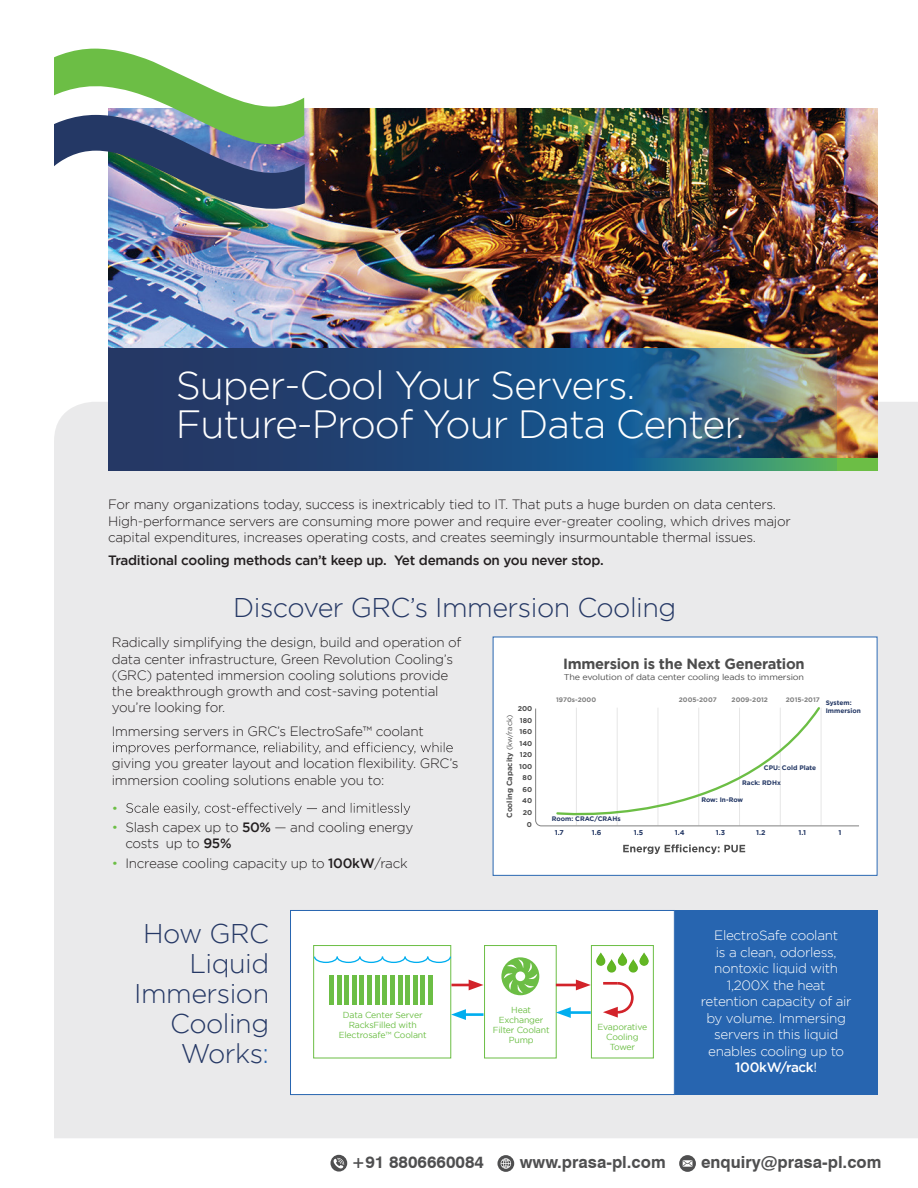
<style>
.page{position:relative;width:918px;height:1188px;background:#fff}
.page>*{position:absolute;margin:0;border:0;box-sizing:border-box;transform-origin:0 0}
.t1{font:300 39.3px/39.3px "Gotham";letter-spacing:-.025em;color:#fff}
.t2{font:300 27px/30px "Gotham";letter-spacing:-.02em;color:#253865;text-align:right}
.t3{font:700 16.8px "Swiss 721 BT";color:#4f4f50}
.t4{font:700 14.7px "Gotham";letter-spacing:-.02em;color:#4d4d4d}
.t5{font:300 13.5px/16.2px "Gotham";letter-spacing:-.02em;color:#231f20}
.t6{font:300 13.5px/16.5px "Gotham";letter-spacing:-.025em;color:#fff;text-align:center}
.t7{font:500 13.5px "Gotham";letter-spacing:-.02em;color:#231f20}
.t8{font:300 13.5px "Gotham";color:#6cbe45}
.t9{font:8.7px/10.1px "Gotham";letter-spacing:-.02em;color:#6cbe45;text-align:center}
.t10{font:8.4px "Gotham";letter-spacing:-.02em;color:#4d4d4d;scale:1.07 1}
.t11{font:700 7.5px "Gotham";color:#4d4d4d}
.t12{font:700 7.05px/11.6px "Gotham";color:#4d4d4d;text-align:right}
.t13{font:700 7.05px "Gotham";color:#233764}
.t14{font:700 6.6px/7.8px "Gotham";color:#233764}
.t15{font:700 6.6px "Gotham";color:#808080}
.s1{color:#6cbe45}
.s2{font-weight:500}
.s3{font-weight:400}
.s4{color:#2765b0}
</style>
<div class="page">
<div style="left:54px;top:402px;width:864px;height:736px;background:#eaeaeb"></div>
<div style="left:290px;top:910px;width:385px;height:185px;background:#fff;border:1px solid #2765b0"></div>
<div style="left:493px;top:637px;width:384px;height:238px;background:#fff"></div>
<svg style="left:623px;top:844px;width:122px;height:10px"></svg>
<svg style="left:535px;top:707px;width:324px;height:120px"></svg>
<div style="left:493px;top:637px;width:385px;height:239px;border:1px solid #2765b0"></div>
<svg style="left:113px;top:742px;width:340px;height:12px;background:#cececf"></svg>
<svg style="left:126px;top:803px;width:284px;height:12px;background:#cfcfd0"></svg>
<div style="left:675px;top:910px;width:203px;height:185px;background:#2765b0"></div>
<div style="left:313px;top:945px;width:138px;height:113px;background:#fff;border:1px solid #6cbe45"></div>
<hr style="left:337px;top:975px;width:4px;height:29px;background:#6cbe45">
<hr style="left:345px;top:975px;width:4px;height:29px;background:#6cbe45">
<hr style="left:352px;top:975px;width:4px;height:29px;background:#6cbe45">
<hr style="left:360px;top:975px;width:4px;height:29px;background:#6cbe45">
<div style="left:367px;top:975px;width:5px;height:29px;background:#6cbe45"></div>
<hr style="left:375px;top:975px;width:4px;height:29px;background:#6cbe45">
<hr style="left:383px;top:975px;width:4px;height:29px;background:#6cbe45">
<div style="left:390px;top:975px;width:5px;height:29px;background:#6cbe45"></div>
<hr style="left:398px;top:975px;width:4px;height:29px;background:#6cbe45">
<hr style="left:406px;top:975px;width:4px;height:29px;background:#6cbe45">
<hr style="left:413px;top:975px;width:4px;height:29px;background:#6cbe45">
<hr style="left:421px;top:975px;width:4px;height:29px;background:#6cbe45">
<div style="left:428px;top:975px;width:5px;height:29px;background:#6cbe45"></div>
<div style="left:484px;top:945px;width:73px;height:113px;background:#fff;border:1px solid #6cbe45"></div>
<div style="left:591px;top:945px;width:63px;height:113px;background:#fff;border:1px solid #6cbe45"></div>
<hr style="left:451px;top:984px;width:23px;height:2px;background:#d2232a">
<svg style="left:469px;top:980px;width:15px;height:10px"></svg>
<hr style="left:461px;top:1013px;width:23px;height:3px;background:#00aeef">
<svg style="left:451px;top:1009px;width:15px;height:11px"></svg>
<div style="left:329px;top:975px;width:5px;height:29px;background:#6cbe45"></div>
<hr style="left:556px;top:984px;width:25px;height:2px;background:#d2232a">
<svg style="left:576px;top:980px;width:15px;height:10px"></svg>
<hr style="left:566px;top:1011px;width:25px;height:3px;background:#00aeef">
<svg style="left:556px;top:1007px;width:15px;height:11px"></svg>
<svg style="left:313px;top:955px;width:139px;height:9px"></svg>
<svg style="left:603px;top:982px;width:31px;height:36px"></svg>
<hr style="left:603px;top:982px;width:15px;height:3px;background:#d2232a">
<img style="left:596px;top:952px;width:53px;height:21px">
<svg style="left:501px;top:957px;width:38px;height:38px"></svg>
<svg style="left:504px;top:959px;width:33px;height:34px"></svg>
<div style="left:516px;top:971px;width:9px;height:10px;background:#fff;border-radius:50%"></div>
<img style="left:108px;top:108px;width:770px;height:351px">
<div style="left:108px;top:459px;width:770px;height:12px;background:#6cbe45"></div>
<img style="left:108px;top:349px;width:729px;height:122px">
<svg style="left:54px;top:49px;width:251px;height:160px"></svg>
<svg style="left:679px;top:1155px;width:17px;height:17px"></svg>
<svg style="left:497px;top:1155px;width:17px;height:17px"></svg>
<svg style="left:330px;top:1155px;width:17px;height:17px"></svg>
<h1 class="t1" style="left:176px;top:365px;width:570px">Super-Cool Your Servers.<br>Future-Proof Your Data Center.</h1>
<p class="t5" style="left:108px;top:496px;width:684px">For many organizations today, success is inextricably tied to IT. That puts a huge burden on data centers.<br>High-performance servers are consuming more power and require ever-greater cooling, which drives major capital expenditures, increases operating costs, and creates seemingly insurmountable thermal issues.</p>
<p class="t7" style="left:108px;top:553px;width:497px">Traditional cooling methods can’t keep up. Yet demands on you never stop.</p>
<h2 class="t2" style="left:233px;top:593px;width:445px">Discover GRC’s Immersion Cooling</h2>
<p class="t5" style="left:112px;top:634px;width:351px">Radically simplifying the design, build and operation of data center infrastructure, Green Revolution Cooling’s (GRC) patented immersion cooling solutions provide the breakthrough growth and cost-saving potential you’re looking for.</p>
<p class="t5" style="left:112px;top:723px;width:313px">Immersing servers in GRC’s ElectroSafe™ coolant</p>
<p class="t5" style="left:112px;top:755px;width:348px">giving you greater layout and location flexibility. GRC’s immersion cooling solutions enable you to:</p>
<p class="t8" style="left:112px;top:801px;width:8px">•</p>
<p class="t5" style="left:125px;top:819px;width:290px;text-indent:-14px"><span class="s1">•</span> Slash capex up to <span class="s2">50%</span> — and cooling energy costs up to <span class="s2">95%</span></p>
<p class="t5" style="left:112px;top:855px;width:297px"><span class="s1">•</span> Increase cooling capacity up to <span class="s2">100kW</span>/rack</p>
<p class="t12" style="left:518px;top:703px;width:16px">200</p>
<p class="t11" style="left:505px;top:818px;width:105px;rotate:-90deg">Cooling Capacity <span class="s3">(kw/rack)</span></p>
<p class="t12" style="left:520px;top:714px;width:14px">180</p>
<p class="t12" style="left:520px;top:726px;width:14px">160</p>
<p class="t12" style="left:519px;top:737px;width:14px">140</p>
<p class="t12" style="left:520px;top:749px;width:14px">120</p>
<p class="t12" style="left:519px;top:760px;width:15px">100</p>
<p class="t12" style="left:522px;top:772px;width:11px">80<br>60<br>40<br>20<br>0</p>
<p class="t4" style="left:563px;top:655px;width:243px">Immersion is the Next Generation</p>
<p class="t10" style="left:564px;top:673px;width:226px">The evolution of data center cooling leads to immersion</p>
<p class="t15" style="left:556px;top:696px;width:42px">1970s-2000</p>
<p class="t14" style="left:552px;top:815px;width:70px">Room: CRAC/CRAHs</p>
<p class="t15" style="left:679px;top:696px;width:39px">2005-2007</p>
<p class="t15" style="left:732px;top:696px;width:38px">2009-2012</p>
<p class="t15" style="left:786px;top:696px;width:35px">2015-2017</p>
<p class="t14" style="left:826px;top:699px;width:37px">System:<br>Immersion</p>
<p class="t14" style="left:764px;top:763px;width:54px">CPU: Cold Plate</p>
<p class="t14" style="left:742px;top:779px;width:40px">Rack: RDHx</p>
<p class="t14" style="left:701px;top:796px;width:43px">Row: In-Row</p>
<p class="t13" style="left:555px;top:829px;width:11px">1.7</p>
<p class="t13" style="left:592px;top:829px;width:11px">1.6</p>
<p class="t13" style="left:634px;top:829px;width:11px">1.5</p>
<p class="t13" style="left:675px;top:829px;width:11px">1.4</p>
<p class="t13" style="left:716px;top:829px;width:11px">1.3</p>
<p class="t13" style="left:756px;top:829px;width:11px">1.2</p>
<p class="t13" style="left:799px;top:829px;width:9px">1.1</p>
<p class="t13" style="left:839px;top:829px;width:4px">1</p>
<h2 class="t2" style="left:134px;top:918px;width:137px">How GRC<br>Liquid<br>Immersion<br>Cooling<br>Works<span class="s4">:</span></h2>
<p class="t6" style="left:701px;top:927px;width:152px">ElectroSafe coolant<br>is a clean, odorless, nontoxic liquid with<br>1,200X the heat retention capacity of air by volume. Immersing servers in this liquid enables cooling up to<br><span class="s2">100kW/rack</span><span class="s3">!</span></p>
<p class="t9" style="left:339px;top:1010px;width:89px">Data Center Server<br>RacksFilled with<br>Electrosafe™ Coolant</p>
<p class="t9" style="left:493px;top:1005px;width:58px">Heat<br>Exchanger<br>Filter Coolant<br>Pump</p>
<p class="t9" style="left:598px;top:1022px;width:51px">Evaporative<br>Cooling<br>Tower</p>
<p class="t3" style="left:352px;top:1152px;width:134px">+91 8806660084</p>
<p class="t3" style="left:520px;top:1151px;width:147px">www.prasa-pl.com</p>
<p class="t3" style="left:701px;top:1151px;width:182px">enquiry@prasa-pl.com</p>
</div>
